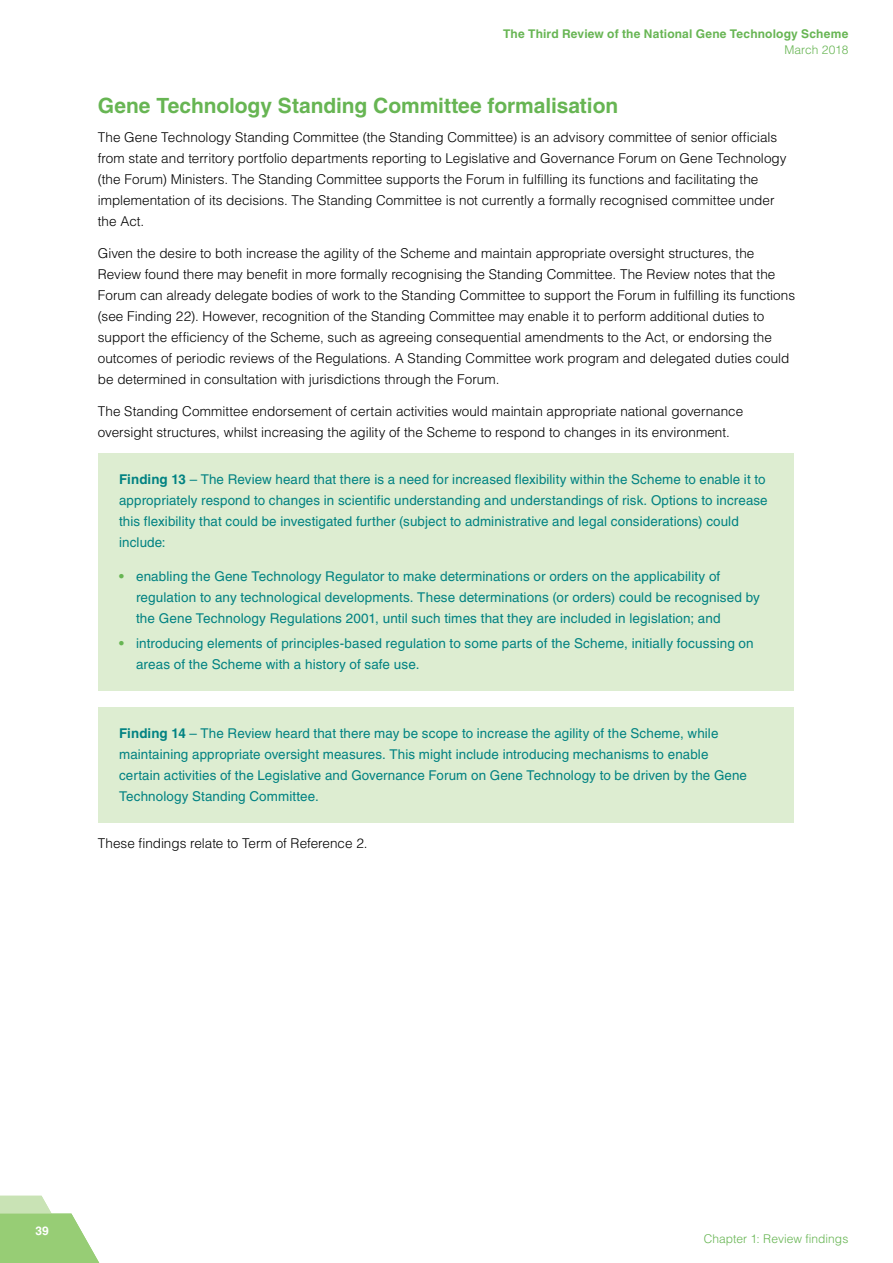
<style>
.page{position:relative;width:893px;height:1263px;background:#fff}
.page>*{position:absolute;margin:0;border:0;box-sizing:border-box;transform-origin:0 0}
.Heading_3{font:700 21px "Helvetica LT Std";letter-spacing:-.005em;color:#67b553}
.Body{font:300 13.5px/21px "Helvetica LT Std";color:#000}
.Finding{font:13.5px/21px "Helvetica LT Std";letter-spacing:.01em;color:#018282}
.t1{font:700 12px "Helvetica LT Std";letter-spacing:.015em;color:#67b553}
.t2{font:300 12px "Helvetica LT Std";letter-spacing:.005em;color:#67b553}
.t3{font:700 12px "Helvetica LT Std";color:#fff}
.s1{font-weight:700}
.s2{font-weight:700;color:#67b553}
</style>
<div class="page">
<svg style="left:0;top:1196px;width:100px;height:67px"></svg>
<div style="left:98px;top:453px;width:696px;height:237px;background:#ddedd1"></div>
<div style="left:98px;top:707px;width:696px;height:115px;background:#ddedd1"></div>
<p class="t1" style="left:503px;top:27px;width:347px">The Third Review of the National Gene Technology Scheme</p>
<p class="t2" style="left:784px;top:42px;width:66px">March 2018</p>
<p class="Heading_3" style="left:98px;top:93px;width:522px">Gene Technology Standing Committee formalisation</p>
<p class="Body" style="left:98px;top:127px;width:690px">The Gene Technology Standing Committee (the Standing Committee) is an advisory committee of senior officials from state and territory portfolio departments reporting to Legislative and Governance Forum on Gene Technology (the Forum) Ministers. The Standing Committee supports the Forum in fulfilling its functions and facilitating the implementation of its decisions. The Standing Committee is not currently a formally recognised committee under the Act.</p>
<p class="Body" style="left:98px;top:243px;width:699px">Given the desire to both increase the agility of the Scheme and maintain appropriate oversight structures, the Review found there may benefit in more formally recognising the Standing Committee. The Review notes that the Forum can already delegate bodies of work to the Standing Committee to support the Forum in fulfilling its functions (see Finding 22). However, recognition of the Standing Committee may enable it to perform additional duties to support the efficiency of the Scheme, such as agreeing consequential amendments to the Act, or endorsing the outcomes of periodic reviews of the Regulations. A Standing Committee work program and delegated duties could be determined in consultation with jurisdictions through the Forum.</p>
<p class="Body" style="left:98px;top:400px;width:647px">The Standing Committee endorsement of certain activities would maintain appropriate national governance oversight structures, whilst increasing the agility of the Scheme to respond to changes in its environment.</p>
<p class="Finding" style="left:119px;top:469px;width:650px"><span class="s1">Finding 13</span> – The Review heard that there is a need for increased flexibility within the Scheme to enable it to appropriately respond to changes in scientific understanding and understandings of risk. Options to increase this flexibility that could be investigated further (subject to administrative and legal considerations) could include:</p>
<p class="Finding" style="left:136px;top:566px;width:625px;text-indent:-17px"><span class="s2">•</span> enabling the Gene Technology Regulator to make determinations or orders on the applicability of regulation to any technological developments. These determinations (or orders) could be recognised by the Gene Technology Regulations 2001, until such times that they are included in legislation; and</p>
<p class="Finding" style="left:136px;top:633px;width:619px;text-indent:-17px"><span class="s2">•</span> introducing elements of principles-based regulation to some parts of the Scheme, initially focussing on areas of the Scheme with a history of safe use.</p>
<p class="Finding" style="left:119px;top:723px;width:629px"><span class="s1">Finding 14</span> – The Review heard that there may be scope to increase the agility of the Scheme, while maintaining appropriate oversight measures. This might include introducing mechanisms to enable certain activities of the Legislative and Governance Forum on Gene Technology to be driven by the Gene Technology Standing Committee.</p>
<p class="Body" style="left:98px;top:833px;width:271px">These findings relate to Term of Reference 2.</p>
<p class="t3" style="left:35px;top:1224px;width:15px">39</p>
<p class="t2" style="left:704px;top:1231px;width:146px">Chapter 1: Review findings</p>
</div>
